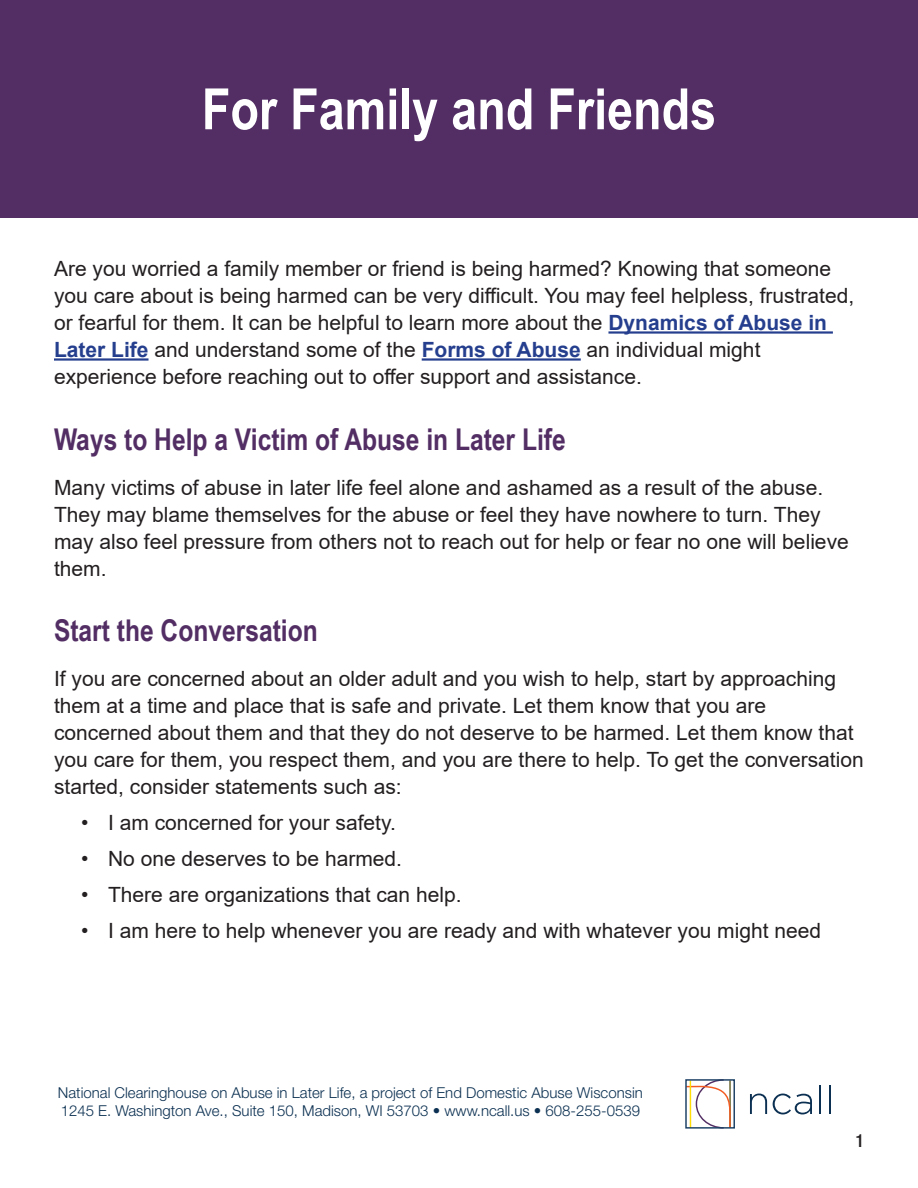
<style>
.page{position:relative;width:918px;height:1188px;background:#fff}
.page>*{position:absolute;margin:0;border:0;box-sizing:border-box;transform-origin:0 0}
.t1{font:700 57px "Arial Narrow";color:#fff}
.t2{font:700 30px "Arial Narrow";color:#522e64}
.t3{font:21px/27px "Arial";color:#231f20}
.t4{font:500 condensed 18px "Helvetica Neue LT Std";color:#231f20}
.t5{font:300 15px "Helvetica Neue LT Std";color:#0b3051}
.s1{font-weight:700;color:#253f8e}
</style>
<div class="page">
<div style="left:0;top:0;width:918px;height:217px;background:#522e64"></div>
<svg style="left:750px;top:1094px;width:17px;height:20px"></svg>
<svg style="left:773px;top:1094px;width:39px;height:20px"></svg>
<hr style="left:819px;top:1085px;width:2px;height:29px;background:#0c3052">
<hr style="left:829px;top:1085px;width:2px;height:29px;background:#0c3052">
<svg style="left:687px;top:1081px;width:44px;height:46px"></svg>
<hr style="left:690px;top:1081px;width:1px;height:47px;background:#ffdc06">
<div style="left:685px;top:1079px;width:50px;height:50px;border:1px solid #1b4064"></div>
<hr style="left:608px;top:331px;width:225px;height:3px;background:#253f8e">
<hr style="left:54px;top:358px;width:95px;height:3px;background:#253f8e">
<hr style="left:422px;top:358px;width:159px;height:3px;background:#253f8e">
<p class="t1" style="left:202px;top:66px;width:516px">For Family and Friends</p>
<p class="t3" style="left:54px;top:255px;width:802px">Are you worried a family member or friend is being harmed? Knowing that someone you care about is being harmed can be very difficult. You may feel helpless, frustrated, or fearful for them. It can be helpful to learn more about the <span class="s1">Dynamics of Abuse in Later Life</span> and understand some of the <span class="s1">Forms of Abuse</span> an individual might experience before reaching out to offer support and assistance.</p>
<p class="t2" style="left:54px;top:417px;width:513px">Ways to Help a Victim of Abuse in Later Life</p>
<p class="t3" style="left:54px;top:474px;width:796px">Many victims of abuse in later life feel alone and ashamed as a result of the abuse.<br>They may blame themselves for the abuse or feel they have nowhere to turn. They may also feel pressure from others not to reach out for help or fear no one will believe them.</p>
<p class="t2" style="left:54px;top:608px;width:265px">Start the Conversation</p>
<p class="t3" style="left:54px;top:665px;width:811px">If you are concerned about an older adult and you wish to help, start by approaching them at a time and place that is safe and private. Let them know that you are concerned about them and that they do not deserve to be harmed. Let them know that you care for them, you respect them, and you are there to help. To get the conversation started, consider statements such as:</p>
<p class="t3" style="left:81px;top:809px;width:316px">• I am concerned for your safety.</p>
<p class="t3" style="left:81px;top:845px;width:323px">• No one deserves to be harmed.</p>
<p class="t3" style="left:81px;top:881px;width:382px">• There are organizations that can help.</p>
<p class="t3" style="left:81px;top:917px;width:742px">• I am here to help whenever you are ready and with whatever you might need</p>
<p class="t5" style="left:58px;top:1084px;width:586px">National Clearinghouse on Abuse in Later Life, a project of End Domestic Abuse Wisconsin</p>
<p class="t5" style="left:61px;top:1102px;width:581px">1245 E. Washington Ave., Suite 150, Madison, WI 53703 • www.ncall.us • 608-255-0539</p>
<p class="t4" style="left:855px;top:1130px;width:10px">1</p>
</div>
